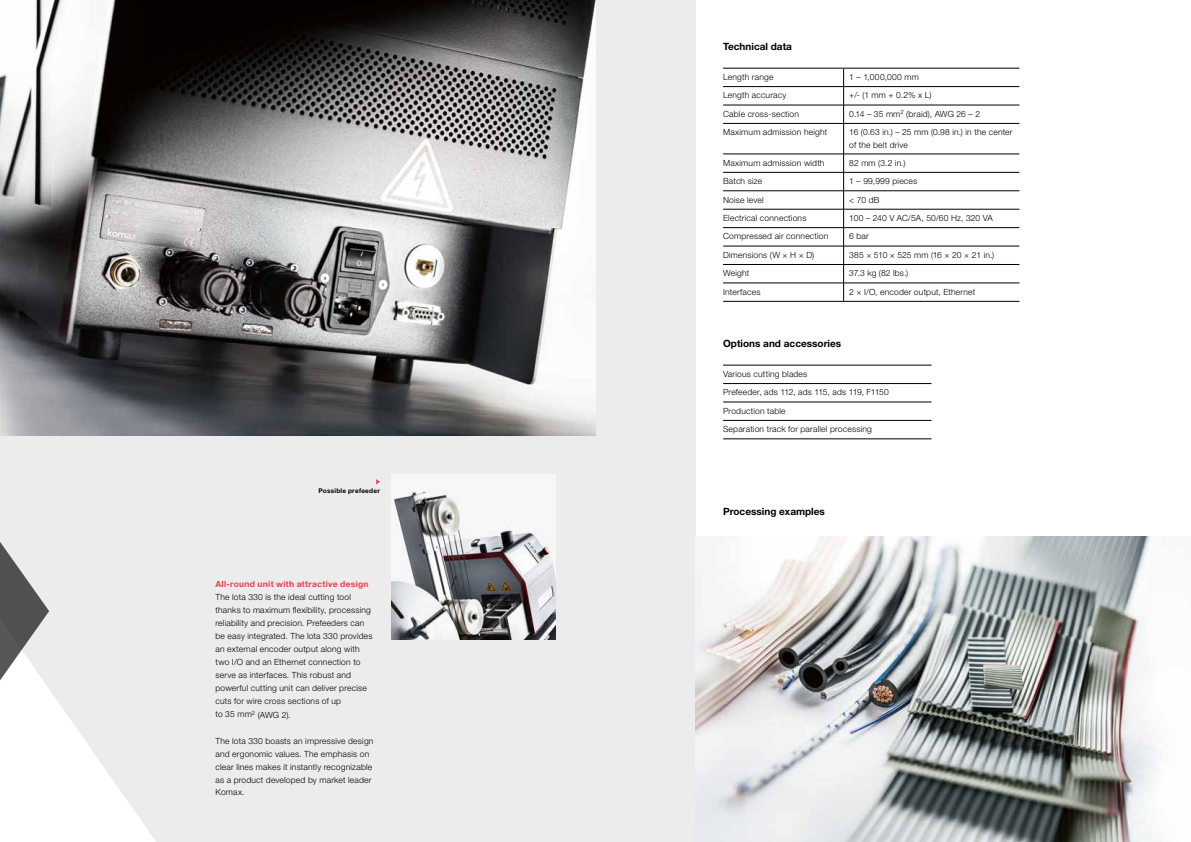
<style>
.page{position:relative;width:1191px;height:842px;background:#fff}
.page>*{position:absolute;margin:0;border:0;box-sizing:border-box;transform-origin:0 0}
.t1{font:700 10px "Helvetica Neue LT Std";color:#000}
.t2{font:300 8.5px/13px "Helvetica Neue LT Std";letter-spacing:.025em;color:#000}
.t3{font:700 8.5px "Helvetica Neue LT Std";letter-spacing:.03em;color:#e8414e}
.t4{font:300 8.5px "Helvetica Neue LT Std";letter-spacing:.005em;color:#000}
.t5{font:300 8.5px "Helvetica Neue LT Std";letter-spacing:-.005em;color:#000}
.t6{font:700 6.5px "Helvetica Neue LT Std";letter-spacing:.035em;color:#000}
</style>
<div class="page">
<div style="left:0;top:0;width:595px;height:842px;background:#edeced"></div>
<img style="left:0;top:0;width:595px;height:436px">
<img style="left:391px;top:475px;width:165px;height:164px">
<svg style="left:0;top:411px;width:156px;height:431px"></svg>
<div style="left:596px;top:0;width:99px;height:842px;background:#edeced"></div>
<img style="left:695px;top:536px;width:462px;height:306px">
<svg style="left:376px;top:479px;width:4px;height:5px"></svg>
<hr style="left:723px;top:123px;width:120px;height:1px;background:#000">
<hr style="left:843px;top:123px;width:176px;height:1px;background:#000">
<hr style="left:723px;top:301px;width:120px;height:1px;background:#000">
<hr style="left:843px;top:301px;width:176px;height:1px;background:#000">
<hr style="left:723px;top:154px;width:120px;height:1px;background:#000">
<hr style="left:843px;top:154px;width:176px;height:1px;background:#000">
<hr style="left:723px;top:172px;width:120px;height:1px;background:#000">
<hr style="left:843px;top:172px;width:176px;height:1px;background:#000">
<hr style="left:723px;top:191px;width:120px;height:1px;background:#000">
<hr style="left:843px;top:191px;width:176px;height:1px;background:#000">
<hr style="left:723px;top:209px;width:120px;height:1px;background:#000">
<hr style="left:843px;top:209px;width:176px;height:1px;background:#000">
<hr style="left:723px;top:246px;width:120px;height:1px;background:#000">
<hr style="left:843px;top:246px;width:176px;height:1px;background:#000">
<hr style="left:723px;top:86px;width:120px;height:1px;background:#000">
<hr style="left:843px;top:86px;width:176px;height:1px;background:#000">
<hr style="left:723px;top:105px;width:120px;height:1px;background:#000">
<hr style="left:843px;top:105px;width:176px;height:1px;background:#000">
<hr style="left:723px;top:283px;width:120px;height:1px;background:#000">
<hr style="left:843px;top:283px;width:176px;height:1px;background:#000">
<svg style="left:843px;top:69px;width:1px;height:54px"></svg>
<hr style="left:843px;top:124px;width:1px;height:30px;background:#000">
<svg style="left:843px;top:154px;width:1px;height:147px"></svg>
<hr style="left:723px;top:68px;width:120px;height:1px;background:#000">
<hr style="left:843px;top:68px;width:176px;height:1px;background:#000">
<hr style="left:723px;top:227px;width:120px;height:1px;background:#000">
<hr style="left:843px;top:227px;width:176px;height:1px;background:#000">
<hr style="left:723px;top:264px;width:120px;height:1px;background:#000">
<hr style="left:843px;top:264px;width:176px;height:1px;background:#000">
<hr style="left:723px;top:420px;width:208px;height:1px;background:#000">
<hr style="left:723px;top:439px;width:208px;height:1px;background:#000">
<hr style="left:723px;top:383px;width:208px;height:1px;background:#000">
<hr style="left:723px;top:402px;width:208px;height:1px;background:#000">
<hr style="left:723px;top:365px;width:208px;height:1px;background:#000">
<p class="t6" style="left:318px;top:486px;width:63px">Possible prefeeder</p>
<p class="t3" style="left:215px;top:579px;width:155px">All-round unit with attractive design</p>
<p class="t2" style="left:215px;top:591px;width:159px">The lota 330 is the ideal cutting tool thanks to maximum flexibility, processing reliability and precision. Prefeeders can be easy integrated. The lota 330 provides an external encoder output along with two I/O and an Ethernet connection to serve as interfaces. This robust and powerful cutting unit can deliver precise cuts for wire cross sections of up<br>to 35 mm<sup>2</sup> (AWG 2).</p>
<p class="t2" style="left:215px;top:734px;width:159px">The lota 330 boasts an impressive design and ergonomic values. The emphasis on clear lines makes it instantly recognizable as a product developed by market leader Komax.</p>
<p class="t1" style="left:723px;top:40px;width:70px">Technical data</p>
<p class="t2" style="left:723px;top:70px;width:52px">Length range</p>
<p class="t2" style="left:849px;top:70px;width:71px">1 – 1,000,000 mm</p>
<p class="t2" style="left:723px;top:89px;width:65px">Length accuracy</p>
<p class="t2" style="left:849px;top:89px;width:84px">+/- (1 mm + 0.2% x L)</p>
<p class="t2" style="left:723px;top:107px;width:78px">Cable cross-section</p>
<p class="t2" style="left:849px;top:107px;width:132px">0.14 – 35 mm<sup>2</sup> (braid), AWG 26 – 2</p>
<p class="t2" style="left:723px;top:125px;width:106px">Maximum admission height</p>
<p class="t2" style="left:849px;top:125px;width:165px">16 (0.63 in.) – 25 mm (0.98 in.) in the center of the belt drive</p>
<p class="t2" style="left:723px;top:156px;width:103px">Maximum admission width</p>
<p class="t2" style="left:849px;top:156px;width:58px">82 mm (3.2 in.)</p>
<p class="t2" style="left:723px;top:174px;width:41px">Batch size</p>
<p class="t2" style="left:849px;top:174px;width:70px">1 – 99,999 pieces</p>
<p class="t2" style="left:723px;top:193px;width:42px">Noise level</p>
<p class="t2" style="left:849px;top:193px;width:32px">&lt; 70 dB</p>
<p class="t2" style="left:723px;top:211px;width:85px">Electrical connections</p>
<p class="t4" style="left:849px;top:213px;width:145px">100 – 240 V AC/5A, 50/60 Hz, 320 VA</p>
<p class="t2" style="left:723px;top:230px;width:107px">Compressed air connection</p>
<p class="t2" style="left:849px;top:230px;width:21px">6 bar</p>
<p class="t2" style="left:723px;top:248px;width:93px">Dimensions (W × H × D)</p>
<p class="t5" style="left:849px;top:250px;width:146px">385 × 510 × 525 mm (16 × 20 × 21 in.)</p>
<p class="t2" style="left:723px;top:267px;width:28px">Weight</p>
<p class="t2" style="left:849px;top:267px;width:60px">37.3 kg (82 lbs.)</p>
<p class="t2" style="left:723px;top:285px;width:39px">Interfaces</p>
<p class="t2" style="left:849px;top:285px;width:128px">2 × I/O, encoder output, Ethernet</p>
<p class="t1" style="left:723px;top:337px;width:120px">Options and accessories</p>
<p class="t2" style="left:723px;top:364px;width:167px;line-height:18.4px">Various cutting blades<br>Prefeeder, ads 112, ads 115, ads 119, F1150<br>Production table<br>Separation track for parallel processing</p>
<p class="t1" style="left:723px;top:505px;width:103px">Processing examples</p>
</div>
